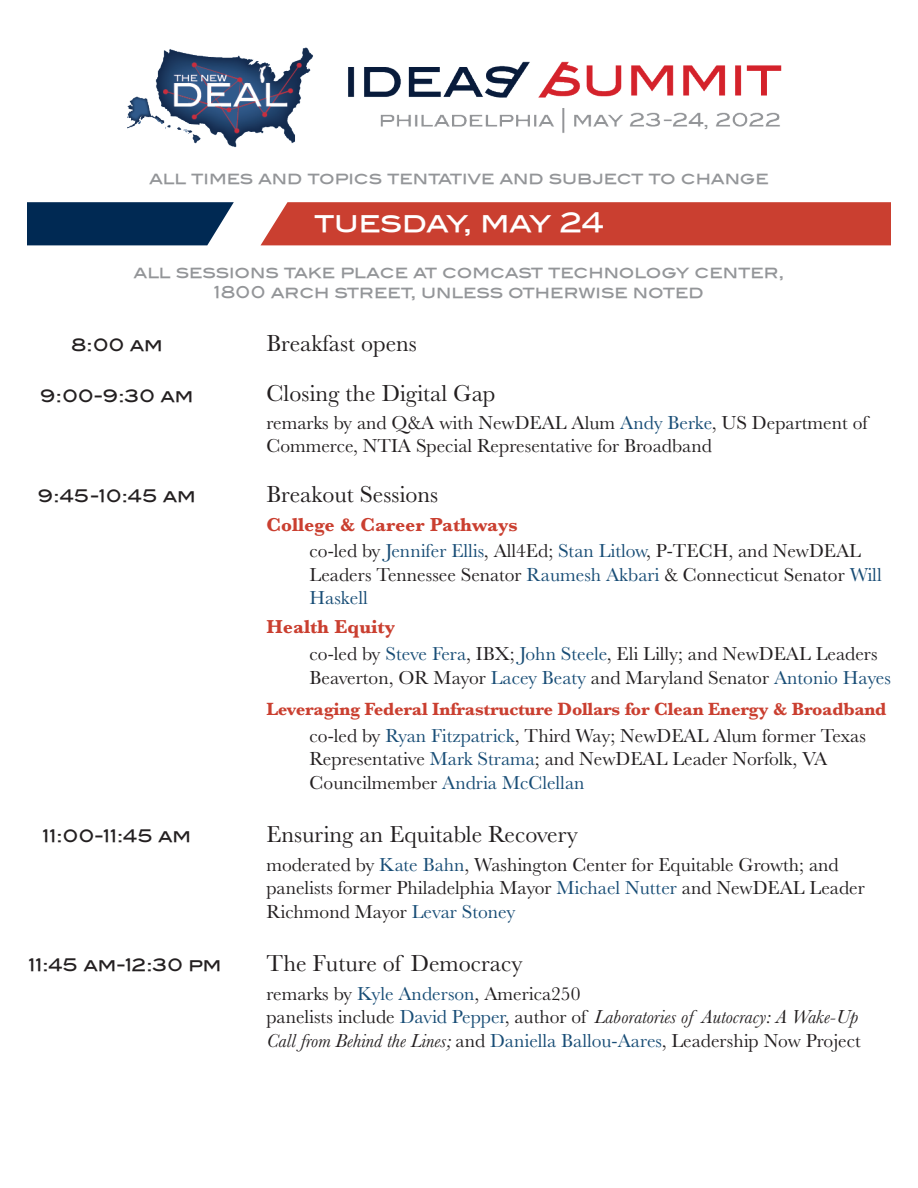
<style>
.page{position:relative;width:918px;height:1188px;background:#fff}
.page>*{position:absolute;margin:0;border:0;box-sizing:border-box;transform-origin:0 0}
.t1{font:27px "Blair Md ITCTT Medium";letter-spacing:-.015em;color:#fff}
.Time_Slot_Header{font:24px "Baskerville MT Std";color:#231f20}
.Speaker_list{font:19.5px/23.4px "Baskerville MT Std";color:#231f20}
.Speaker_list-2{font:italic 19.5px/23.4px "Baskerville MT Std";color:#231f20}
.Breakout_Headers{font:700 19.5px "Baskerville MT Std";color:#ca3f30}
.Breakout_Headers-2{font:700 18.3px "Baskerville MT Std";letter-spacing:-.015em;color:#ca3f30}
.Time{font:17.25px "Blair Md ITCTT Medium";letter-spacing:-.01em;color:#231f20}
.t2{font:16.5px/19.8px "Blair Md ITCTT Medium";color:#939598;text-align:center}
.s1{color:#184d76}
.s2{font-style:normal}
.s3{font-style:normal;color:#184d76}
</style>
<div class="page">
<div style="left:261px;top:202px;width:630px;height:43px;background:#ca3f30"></div>
<svg style="left:27px;top:202px;width:207px;height:43px;background:#11375e"></svg>
<img style="left:127px;top:47px;width:655px;height:101px">
<p class="t2" style="left:149px;top:168px;width:621px">ALL TIMES AND TOPICS TENTATIVE AND SUBJECT TO CHANGE</p>
<p class="t1" style="left:314px;top:206px;width:291px">TUESDAY, MAY 24</p>
<p class="t2" style="left:134px;top:262px;width:652px">ALL SESSIONS TAKE PLACE AT COMCAST TECHNOLOGY CENTER,<br>1800 ARCH STREET, UNLESS OTHERWISE NOTED</p>
<p class="Time" style="left:71px;top:335px;width:93px">8:00 AM</p>
<p class="Time_Slot_Header" style="left:266px;top:330px;width:152px">Breakfast opens</p>
<p class="Time_Slot_Header" style="left:266px;top:380px;width:231px">Closing the Digital Gap</p>
<p class="Speaker_list" style="left:266px;top:411px;width:603px">remarks by and Q&amp;A with NewDEAL Alum <span class="s1">Andy Berke</span>, US Department of<br>Commerce, NTIA Special Representative for Broadband</p>
<p class="Time" style="left:38px;top:485px;width:159px">9:45-10:45 AM</p>
<p class="Time_Slot_Header" style="left:266px;top:480px;width:173px">Breakout Sessions</p>
<p class="Breakout_Headers" style="left:266px;top:513px;width:253px">College &amp; Career Pathways</p>
<p class="Speaker_list" style="left:310px;top:539px;width:574px">co-led by <span class="s1">Jennifer Ellis</span>, All4Ed; <span class="s1">Stan Litlow</span>, P-TECH, and NewDEAL<br>Leaders Tennessee Senator <span class="s1">Raumesh Akbari</span> &amp; Connecticut Senator <span class="s1">Will<br>Haskell</span></p>
<p class="Breakout_Headers" style="left:266px;top:616px;width:130px">Health Equity</p>
<p class="Speaker_list" style="left:310px;top:642px;width:583px">co-led by <span class="s1">Steve Fera</span>, IBX; <span class="s1">John Steele</span>, Eli Lilly; and NewDEAL Leaders<br>Beaverton, OR Mayor <span class="s1">Lacey Beaty</span> and Maryland Senator <span class="s1">Antonio Hayes</span></p>
<p class="Breakout_Headers-2" style="left:266px;top:698px;width:622px">Leveraging Federal Infrastructure Dollars for Clean Energy &amp; Broadband</p>
<p class="Speaker_list" style="left:310px;top:724px;width:558px">co-led by <span class="s1">Ryan Fitzpatrick</span>, Third Way; NewDEAL Alum former Texas<br>Representative <span class="s1">Mark Strama</span>; and NewDEAL Leader Norfolk, VA<br>Councilmember <span class="s1">Andria McClellan</span></p>
<p class="Time" style="left:41px;top:385px;width:154px">9:00-9:30 AM</p>
<p class="Time" style="left:43px;top:826px;width:150px">11:00-11:45 AM</p>
<p class="Time_Slot_Header" style="left:266px;top:820px;width:313px">Ensuring an Equitable Recovery</p>
<p class="Speaker_list" style="left:266px;top:853px;width:600px">moderated by <span class="s1">Kate Bahn</span>, Washington Center for Equitable Growth; and panelists former Philadelphia Mayor <span class="s1">Michael Nutter</span> and NewDEAL Leader<br>Richmond Mayor <span class="s1">Levar Stoney</span></p>
<p class="Time" style="left:29px;top:955px;width:194px">11:45 AM-12:30 PM</p>
<p class="Time_Slot_Header" style="left:266px;top:949px;width:258px">The Future of Democracy</p>
<p class="Speaker_list" style="left:266px;top:982px;width:316px">remarks by <span class="s1">Kyle Anderson</span>, America250</p>
<p class="Speaker_list-2" style="left:266px;top:1005px;width:596px"><span class="s2">panelists include</span> <span class="s3">David Pepper</span><span class="s2">, author of</span> Laboratories of Autocracy: A Wake-Up<br>Call from Behind the Lines; <span class="s2">and</span> <span class="s3">Daniella Ballou-Aares</span><span class="s2">, Leadership Now Project</span></p>
</div>
